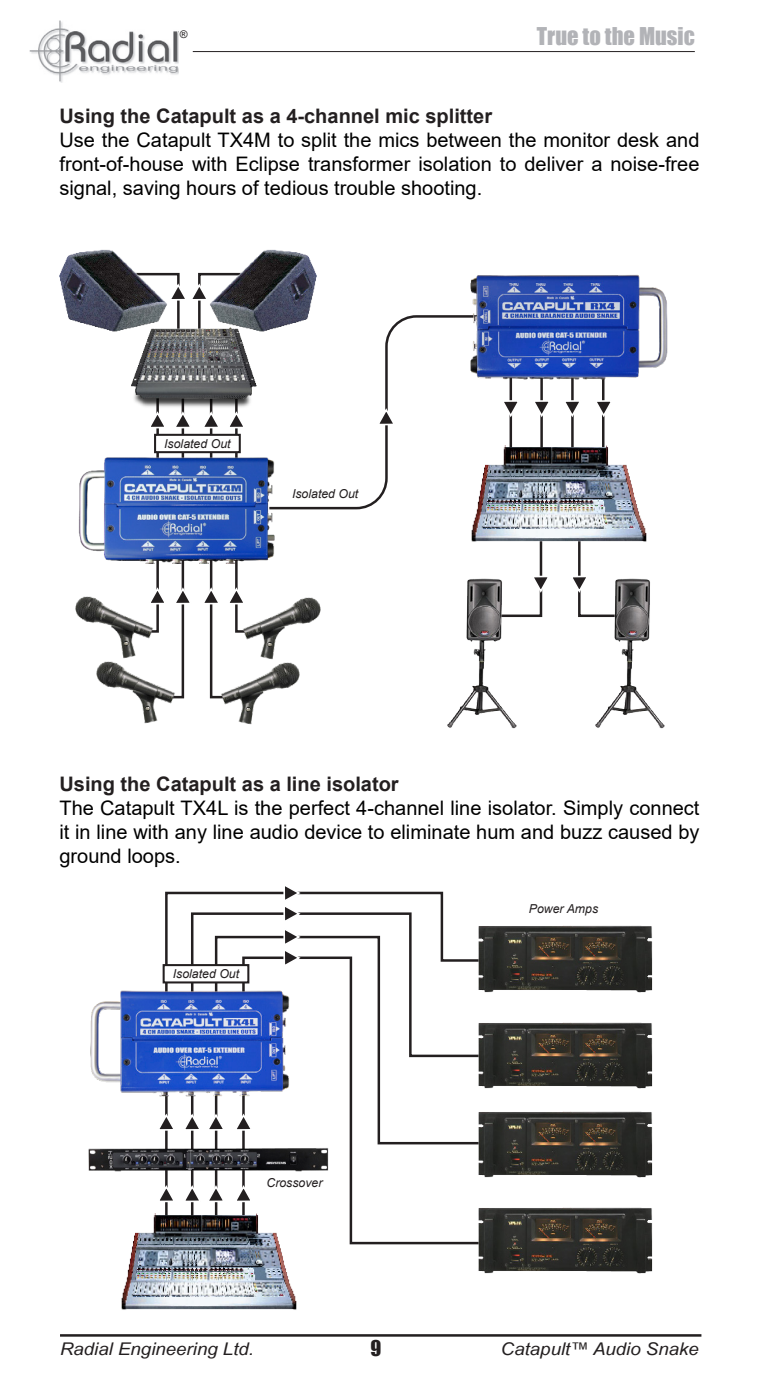
<style>
.page{position:relative;width:759px;height:1382px;background:#fff}
.page>*{position:absolute;margin:0;border:0;box-sizing:border-box;transform-origin:0 0}
.t1{font:22.5px "Impact";color:#b2b3b7}
.t2{font:20px/24px "Arial";color:#000;text-align:justify}
.Header_2{font:700 20px "Arial";color:#231f20}
.t3{font:20px "Impact";color:#231f20}
.t4{font:italic 17.5px "Arial Narrow";color:#231f20;scale:1.3 1}
.t5{font:italic 12.25px "Arial";color:#231f20}
.t6{font:italic 10.5px "Arial";color:#231f20}
</style>
<div class="page">
<hr style="left:60px;top:1334px;width:641px;height:3px;background:#231f20">
<img style="left:29px;top:21px;width:149px;height:61px">
<hr style="left:193px;top:51px;width:501px;height:1px;background:#231f20">
<svg style="left:165px;top:891px;width:279px;height:323px"></svg>
<svg style="left:190px;top:911px;width:254px;height:303px"></svg>
<svg style="left:213px;top:935px;width:231px;height:279px"></svg>
<svg style="left:241px;top:955px;width:250px;height:290px"></svg>
<svg style="left:267px;top:315px;width:201px;height:195px"></svg>
<svg style="left:138px;top:410px;width:55px;height:289px"></svg>
<svg style="left:169px;top:272px;width:38px;height:53px"></svg>
<svg style="left:200px;top:410px;width:56px;height:289px"></svg>
<svg style="left:375px;top:407px;width:21px;height:20px"></svg>
<img style="left:75px;top:579px;width:86px;height:65px">
<img style="left:235px;top:580px;width:86px;height:64px">
<img style="left:96px;top:644px;width:86px;height:80px">
<img style="left:213px;top:644px;width:87px;height:81px">
<div style="left:155px;top:435px;width:85px;height:17px;background:#fff"></div>
<div style="left:154px;top:434px;width:87px;height:19px;border:2px solid #231f20"></div>
<div style="left:163px;top:965px;width:85px;height:17px;background:#fff"></div>
<div style="left:162px;top:964px;width:87px;height:19px;border:2px solid #231f20"></div>
<div style="left:283px;top:485px;width:84px;height:17px;background:#fff"></div>
<hr style="left:540px;top:368px;width:2px;height:116px;background:#231f20">
<hr style="left:509px;top:368px;width:3px;height:116px;background:#231f20">
<hr style="left:571px;top:367px;width:2px;height:116px;background:#231f20">
<hr style="left:601px;top:367px;width:3px;height:116px;background:#231f20">
<svg style="left:504px;top:399px;width:14px;height:20px"></svg>
<svg style="left:535px;top:399px;width:14px;height:20px"></svg>
<svg style="left:565px;top:399px;width:14px;height:20px"></svg>
<svg style="left:597px;top:399px;width:14px;height:20px"></svg>
<img style="left:207px;top:249px;width:113px;height:85px">
<img style="left:59px;top:249px;width:110px;height:83px">
<img style="left:126px;top:325px;width:135px;height:85px">
<img style="left:458px;top:445px;width:189px;height:97px">
<img style="left:121px;top:1214px;width:188px;height:96px">
<img style="left:78px;top:458px;width:206px;height:105px">
<img style="left:472px;top:1205px;width:181px;height:69px">
<img style="left:472px;top:1020px;width:181px;height:68px">
<img style="left:472px;top:1109px;width:181px;height:69px">
<img style="left:472px;top:925px;width:181px;height:67px">
<img style="left:447px;top:578px;width:69px;height:151px">
<img style="left:595px;top:578px;width:69px;height:151px">
<img style="left:468px;top:274px;width:200px;height:108px">
<svg style="left:485px;top:528px;width:66px;height:90px"></svg>
<svg style="left:568px;top:528px;width:64px;height:90px"></svg>
<img style="left:88px;top:1147px;width:241px;height:24px">
<svg style="left:160px;top:1183px;width:66px;height:21px"></svg>
<svg style="left:159px;top:1112px;width:67px;height:20px"></svg>
<svg style="left:232px;top:1183px;width:22px;height:21px"></svg>
<svg style="left:232px;top:1112px;width:22px;height:20px"></svg>
<svg style="left:282px;top:886px;width:20px;height:82px"></svg>
<div style="left:252px;top:1174px;width:84px;height:17px;background:#fff"></div>
<img style="left:90px;top:980px;width:200px;height:127px">
<p class="t6" style="left:179px;top:27px;width:9px">®</p>
<p class="t1" style="left:536px;top:19px;width:159px">True to the Music</p>
<p class="Header_2" style="left:59px;top:101px;width:434px">Using the Catapult as a 4-channel mic splitter</p>
<p class="t2" style="left:59px;top:127px;width:641px">Use the Catapult TX4M to split the mics between the monitor desk and front-of-house with Eclipse transformer isolation to deliver a noise-free signal, saving hours of tedious trouble shooting.</p>
<p class="t5" style="left:164px;top:436px;width:68px">Isolated Out</p>
<p class="t5" style="left:292px;top:486px;width:68px">Isolated Out</p>
<p class="Header_2" style="left:59px;top:770px;width:340px">Using the Catapult as a line isolator</p>
<p class="t2" style="left:59px;top:796px;width:641px">The Catapult TX4L is the perfect 4-channel line isolator. Simply connect it in line with any line audio device to eliminate hum and buzz caused by ground loops.</p>
<p class="t5" style="left:173px;top:966px;width:68px">Isolated Out</p>
<p class="t5" style="left:266px;top:1175px;width:58px">Crossover</p>
<p class="t5" style="left:528px;top:901px;width:71px">Power Amps</p>
<p class="t3" style="left:370px;top:1333px;width:12px">9</p>
<p class="t4" style="left:60px;top:1336px;width:151px">Radial Engineering Ltd.</p>
<p class="t4" style="left:500px;top:1337px;width:154px">Catapult™ Audio Snake</p>
</div>
